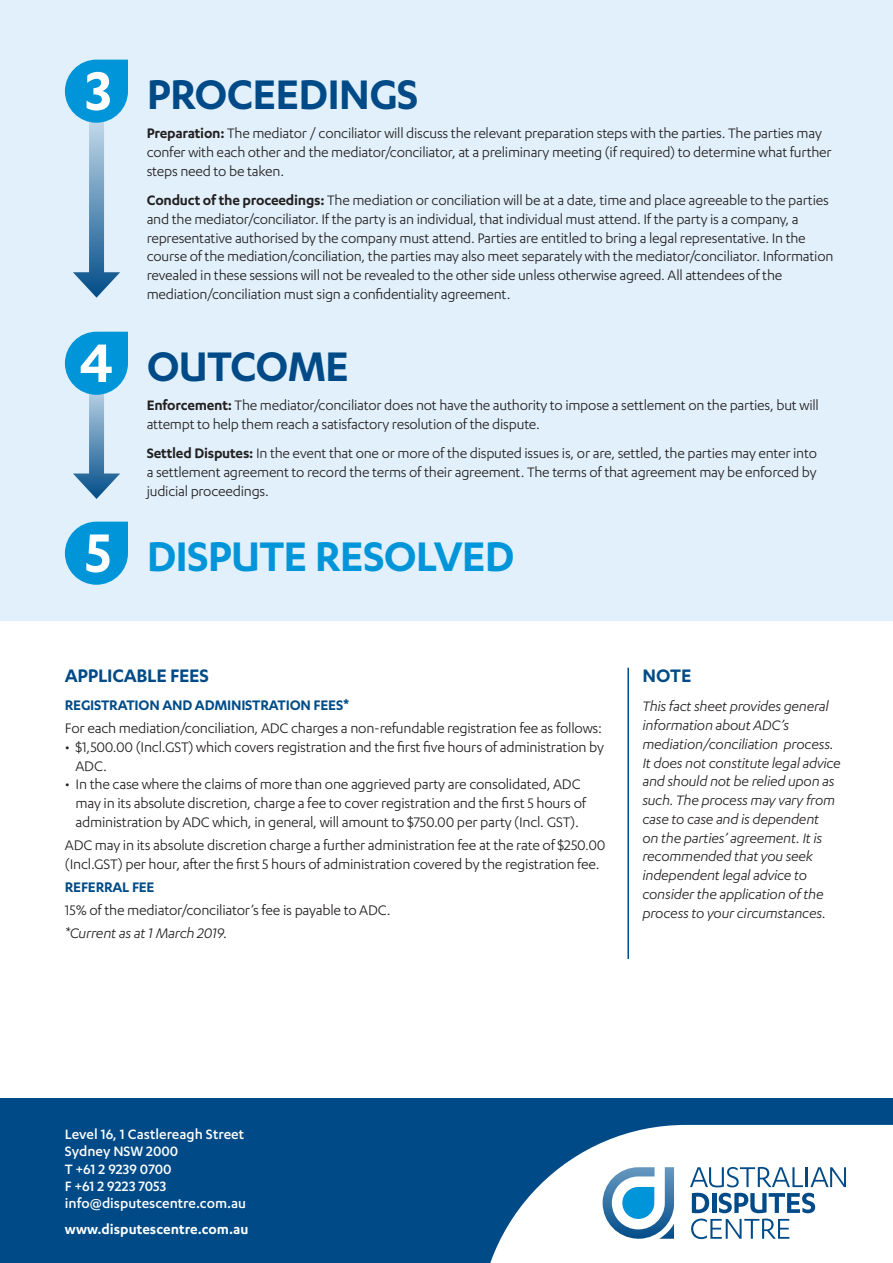
<style>
.page{position:relative;width:893px;height:1263px;background:#fff}
.page>*{position:absolute;margin:0;border:0;box-sizing:border-box;transform-origin:0 0}
.Heading{font:600 63px "Karbon";color:#fff}
.Heading-2{font:600 48px "Karbon";letter-spacing:-.02em;color:#004b87}
.Heading-3{font:600 48px "Karbon";letter-spacing:-.02em;color:#0095d9}
.Sub-heading{font:600 21px "Karbon";letter-spacing:-.015em;color:#004b87}
.Text{font:16.05px/18.8px "Karbon";letter-spacing:-.015em;color:#231f20}
.Sub-heading-2{font:600 16.05px "Karbon";letter-spacing:-.015em;color:#004b87}
.Text-2{font:italic 16.05px "Karbon";letter-spacing:-.015em;color:#231f20}
.Text-3{font:15.9px/18.8px "Karbon";letter-spacing:-.015em;color:#231f20}
.Text-4{font:italic 15.9px/18.8px "Karbon";letter-spacing:-.015em;color:#231f20}
.text_1{font:500 15.75px "Karbon";color:#fff}
.text_1-2{font:600 15.75px "Karbon";color:#fff}
.s1{font-weight:600}
</style>
<div class="page">
<div style="left:0;top:0;width:893px;height:621px;background:#e1f0fa"></div>
<div style="left:0;top:1099px;width:893px;height:164px;background:#004b87"></div>
<svg style="left:490px;top:1125px;width:403px;height:138px;fill:#fff"></svg>
<svg style="left:603px;top:1167px;width:71px;height:72px;background:#87b7d6"></svg>
<svg style="left:690px;top:1167px;width:113px;height:20px;background:#bccfdf"></svg>
<hr style="left:806px;top:1167px;width:2px;height:20px;background:#004b87">
<svg style="left:810px;top:1167px;width:36px;height:20px"></svg>
<svg style="left:691px;top:1193px;width:124px;height:46px"></svg>
<svg style="left:89px;top:123px;width:15px;height:149px;background:#6e9cbf"></svg>
<svg style="left:73px;top:272px;width:47px;height:26px"></svg>
<svg style="left:89px;top:395px;width:15px;height:78px"></svg>
<svg style="left:73px;top:473px;width:47px;height:26px"></svg>
<svg style="left:65px;top:522px;width:63px;height:63px;background:#24a3de"></svg>
<svg style="left:65px;top:332px;width:63px;height:63px;background:#24a3de"></svg>
<svg style="left:65px;top:60px;width:63px;height:63px;background:#24a3de"></svg>
<hr style="left:627px;top:668px;width:2px;height:291px;background:#004b87">
<p class="Heading" style="left:85px;top:55px;width:28px">3</p>
<p class="Heading" style="left:79px;top:327px;width:36px">4</p>
<p class="Heading-2" style="left:147px;top:67px;width:273px">PROCEEDINGS</p>
<p class="Text-3" style="left:147px;top:123px;width:687px"><span class="s1">Preparation:</span> The mediator / conciliator will discuss the relevant preparation steps with the parties. The parties may confer with each other and the mediator/conciliator, at a preliminary meeting (if required) to determine what further steps need to be taken.</p>
<p class="Text-3" style="left:147px;top:190px;width:688px"><span class="s1">Conduct of the proceedings:</span> The mediation or conciliation will be at a date, time and place agreeable to the parties and the mediator/conciliator. If the party is an individual, that individual must attend. If the party is a company, a representative authorised by the company must attend. Parties are entitled to bring a legal representative. In the course of the mediation/conciliation, the parties may also meet separately with the mediator/conciliator. Information revealed in these sessions will not be revealed to the other side unless otherwise agreed. All attendees of the mediation/conciliation must sign a confidentiality agreement.</p>
<p class="Heading-2" style="left:147px;top:339px;width:204px">OUTCOME</p>
<p class="Text-3" style="left:147px;top:396px;width:674px"><span class="s1">Enforcement:</span> The mediator/conciliator does not have the authority to impose a settlement on the parties, but will attempt to help them reach a satisfactory resolution of the dispute.</p>
<p class="Text-3" style="left:147px;top:444px;width:672px;text-align:justify"><span class="s1">Settled Disputes:</span> In the event that one or more of the disputed issues is, or are, settled, the parties may enter into a settlement agreement to record the terms of their agreement. The terms of that agreement may be enforced by judicial proceedings.</p>
<p class="Heading" style="left:85px;top:517px;width:28px">5</p>
<p class="Heading-3" style="left:147px;top:529px;width:369px">DISPUTE RESOLVED</p>
<p class="Sub-heading" style="left:65px;top:664px;width:146px">APPLICABLE FEES</p>
<p class="Sub-heading-2" style="left:65px;top:696px;width:286px">REGISTRATION AND ADMINISTRATION FEES*</p>
<p class="Text" style="left:65px;top:718px;width:539px">For each mediation/conciliation, ADC charges a non-refundable registration fee as follows:</p>
<p class="Text" style="left:76px;top:737px;width:530px;text-indent:-11px">• $1,500.00 (Incl.GST) which covers registration and the first five hours of administration by<br>ADC.</p>
<p class="Text" style="left:76px;top:775px;width:512px;text-indent:-11px">• In the case where the claims of more than one aggrieved party are consolidated, ADC may in its absolute discretion, charge a fee to cover registration and the first 5 hours of administration by ADC which, in general, will amount to $750.00 per party (Incl. GST).</p>
<p class="Text" style="left:65px;top:835px;width:542px">ADC may in its absolute discretion charge a further administration fee at the rate of $250.00 (Incl.GST) per hour, after the first 5 hours of administration covered by the registration fee.</p>
<p class="Sub-heading-2" style="left:65px;top:878px;width:91px">REFERRAL FEE</p>
<p class="Text" style="left:65px;top:901px;width:327px">15% of the mediator/conciliator’s fee is payable to ADC.</p>
<p class="Text-2" style="left:65px;top:925px;width:164px">*Current as at 1 March 2019.</p>
<p class="Sub-heading" style="left:642px;top:664px;width:51px">NOTE</p>
<p class="Text-4" style="left:642px;top:697px;width:200px">This fact sheet provides general information about ADC’s mediation/conciliation process.<br>It does not constitute legal advice and should not be relied upon as such. The process may vary from case to case and is dependent<br>on the parties’ agreement. It is recommended that you seek independent legal advice to consider the application of the process to your circumstances.</p>
<p class="text_1" style="left:65px;top:1125px;width:181px">Level 16, 1 Castlereagh Street</p>
<p class="text_1" style="left:65px;top:1143px;width:115px">Sydney NSW 2000</p>
<p class="text_1" style="left:65px;top:1160px;width:108px">T +61 2 9239 0700</p>
<p class="text_1" style="left:65px;top:1177px;width:103px">F +61 2 9223 7053</p>
<p class="text_1" style="left:65px;top:1194px;width:183px">info@disputescentre.com.au</p>
<p class="text_1-2" style="left:65px;top:1220px;width:185px">www.disputescentre.com.au</p>
</div>
